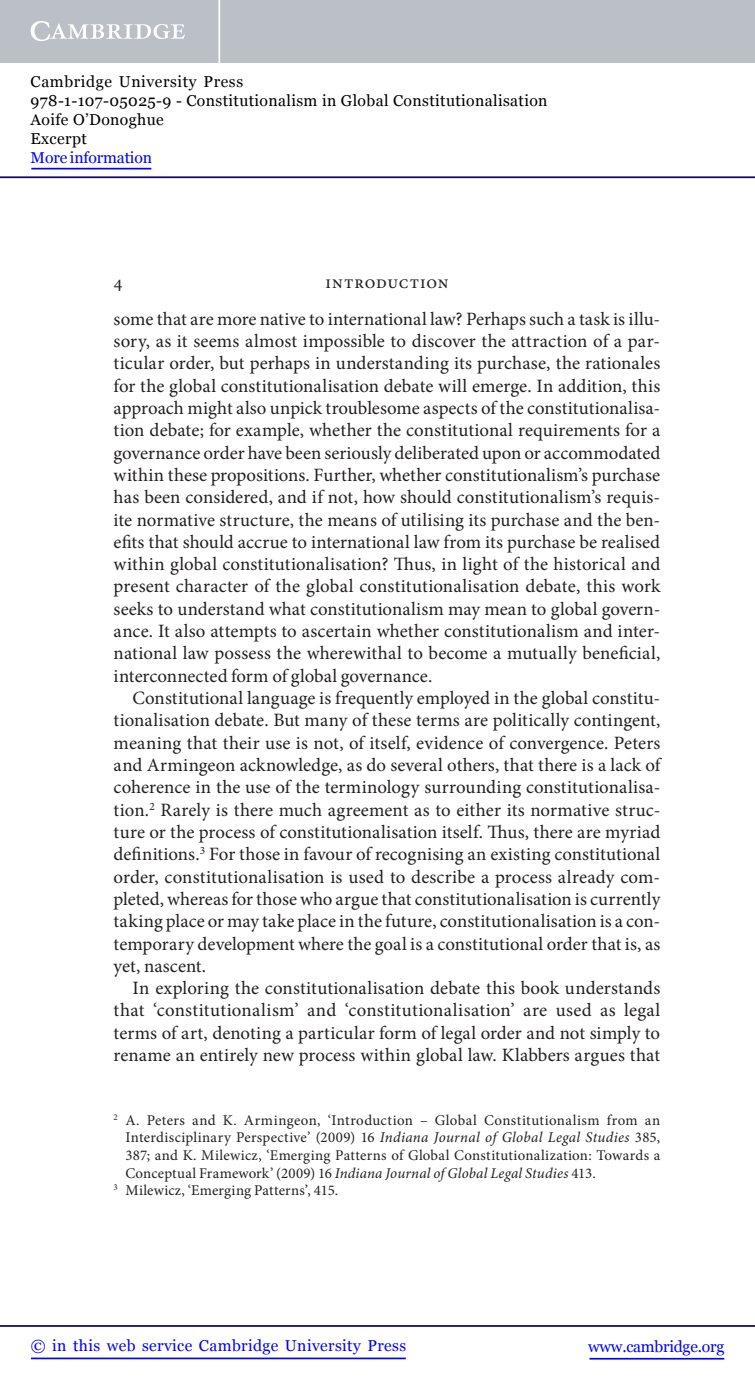
<style>
.page{position:relative;width:755px;height:1385px;background:#fff}
.page>*{position:absolute;margin:0;border:0;box-sizing:border-box;transform-origin:0 0}
.t1{font:18.9px/22.2px "Minion Pro";color:#231f20;text-align:justify}
.t2{font:18.38px "Minion Pro";letter-spacing:.04em;color:#231f20}
.t3{font:15.75px/18.9px "Georgia";letter-spacing:.025em;color:#000}
.t4{font:15.75px "Georgia";letter-spacing:.025em;color:#00f}
.t5{font:15.75px "Georgia";letter-spacing:-.015em;color:#00f}
.t6{font:15.75px "Georgia";letter-spacing:-.01em;color:#00f}
.t7{font:14.88px "Minion Pro";letter-spacing:.015em;color:#231f20}
.t8{font:italic 14.88px "Minion Pro";letter-spacing:.01em;color:#231f20}
.s1{font-style:italic}
.s2{font-style:normal}
</style>
<div class="page">
<hr style="left:589px;top:1358px;width:134px;height:1px;background:#00f">
<hr style="left:0;top:1325px;width:754px;height:2px;background:#150666">
<hr style="left:31px;top:1357px;width:374px;height:2px;background:#00f">
<div style="left:0;top:0;width:754px;height:63px;background:#bac0c6"></div>
<svg style="left:31px;top:21px;width:154px;height:20px"></svg>
<hr style="left:218px;top:0;width:2px;height:63px;background:#fff">
<hr style="left:0;top:176px;width:754px;height:2px;background:#150666">
<hr style="left:31px;top:168px;width:120px;height:1px;background:#00f">
<p class="t3" style="left:31px;top:73px;width:518px">Cambridge University Press<br>978-1-107-05025-9 - Constitutionalism in Global Constitutionalisation<br>Aoife O’Donoghue<br>Excerpt</p>
<p class="t6" style="left:31px;top:148px;width:123px">More information</p>
<p class="t2" style="left:114px;top:275px;width:10px">4</p>
<p class="t2" style="left:325px;top:275px;width:124px">Introduction</p>
<p class="t1" style="left:114px;top:309px;width:548px">some that are more native to international law? Perhaps such a task is illu&shy;sory, as it seems almost impossible to discover the attraction of a par&shy;ticular order, but perhaps in understanding its purchase, the rationales for the global constitutionalisation debate will emerge. In addition, this approach might also unpick troublesome aspects of the constitutionalisa&shy;tion debate; for example, whether the constitutional requirements for a governance order have been seriously deliberated upon or accommodated within these propositions. Further, whether constitutionalism’s purchase has been considered, and if not, how should constitutionalism’s requis&shy;ite normative structure, the means of utilising its purchase and the ben&shy;efits that should accrue to international law from its purchase be realised within global constitutionalisation? Thus, in light of the historical and present character of the global constitutionalisation debate, this work seeks to understand what constitutionalism may mean to global govern&shy;ance. It also attempts to ascertain whether constitutionalism and inter&shy;national law possess the wherewithal to become a mutually beneficial, interconnected form of global governance.</p>
<p class="t1" style="left:114px;top:688px;width:549px;text-indent:19px">Constitutional language is frequently employed in the global constitu&shy;tionalisation debate. But many of these terms are politically contingent, meaning that their use is not, of itself, evidence of convergence. Peters and Armingeon acknowledge, as do several others, that there is a lack of coherence in the use of the terminology surrounding constitutionalisa&shy;tion. <sup>2</sup> Rarely is there much agreement as to either its normative struc&shy;ture or the process of constitutionalisation itself. Thus, there are myriad definitions. <sup>3</sup> For those in favour of recognising an existing constitutional order, constitutionalisation is used to describe a process already com&shy;pleted, whereas for those who argue that constitutionalisation is currently taking place or may take place in the future, constitutionalisation is a con&shy;temporary development where the goal is a constitutional order that is, as yet, nascent.</p>
<p class="t1" style="left:114px;top:978px;width:548px;text-indent:19px">In exploring the constitutionalisation debate this book understands that ‘constitutionalism’ and ‘constitutionalisation’ are used as legal terms of art, denoting a particular form of legal order and not simply to rename an entirely new process within global law. Klabbers argues that</p>
<p class="t7" style="left:114px;top:1114px;width:547px"><sup>2</sup> A. Peters and K. Armingeon , ‘ Introduction – Global Constitutionalism from an</p>
<p class="t7" style="left:125px;top:1132px;width:536px">Interdisciplinary Perspective ’ ( 2009 ) 16 <span class="s1">Indiana Journal of Global Legal Studies</span> 385 ,</p>
<p class="t7" style="left:125px;top:1149px;width:536px">387 ; and K. Milewicz , ‘ Emerging Patterns of Global Constitutionalization: Towards a</p>
<p class="t8" style="left:125px;top:1167px;width:471px"><span class="s2">Conceptual Framework ’ ( 2009 ) 16</span> Indiana Journal of Global Legal Studies <span class="s2">413 .</span></p>
<p class="t7" style="left:114px;top:1184px;width:226px"><sup>3</sup> Milewicz, ‘Emerging Patterns’, 415.</p>
<p class="t4" style="left:31px;top:1336px;width:376px">© in this web service Cambridge University Press</p>
<p class="t5" style="left:587px;top:1336px;width:137px">www.cambridge.org</p>
</div>
